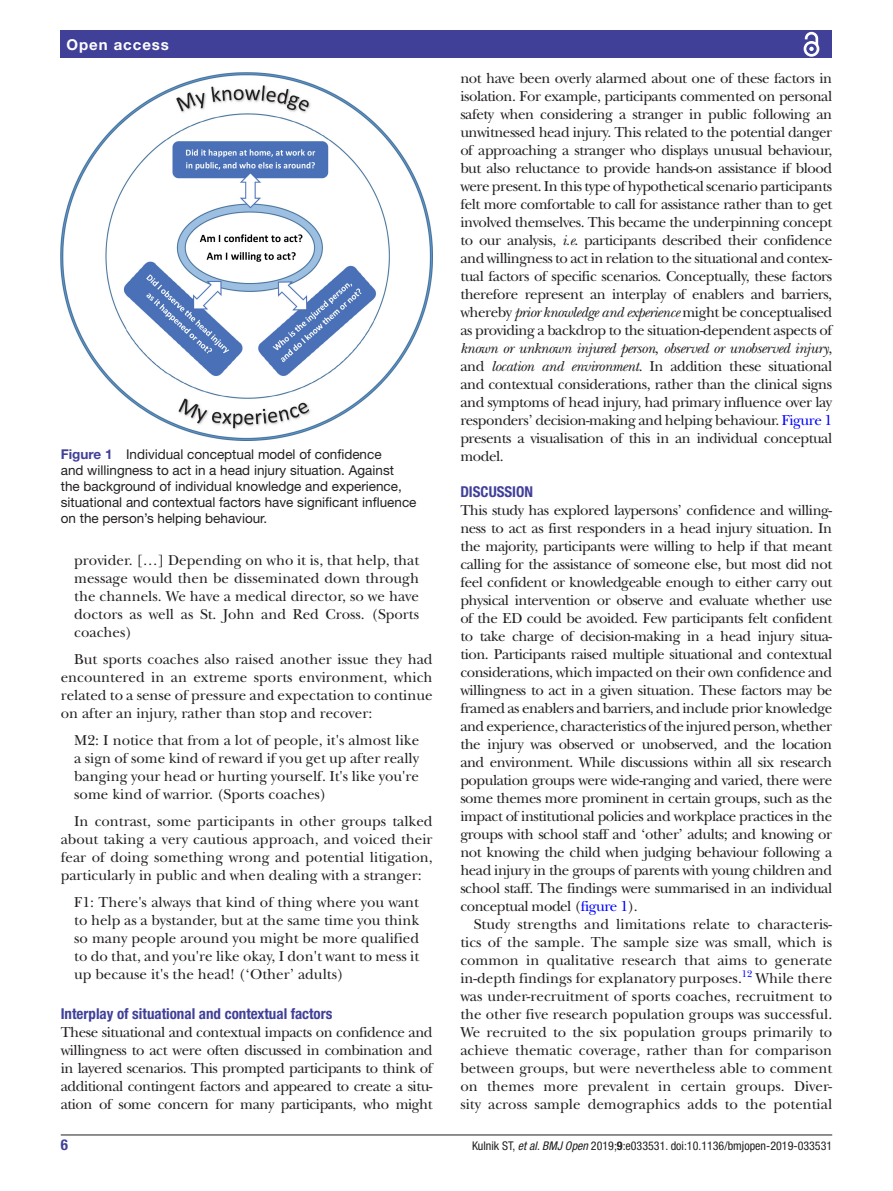
<style>
.page{position:relative;width:893px;height:1191px;background:#fff}
.page>*{position:absolute;margin:0;border:0;box-sizing:border-box;transform-origin:0 0}
.t1{font:15px/18px "New Baskerville";color:#231f20;text-align:justify}
.t2{font:700 condensed 15px "Helvetica Neue LT Std";color:#414099}
.t3{font:700 15px "Helvetica Neue LT Std";letter-spacing:.065em;color:#fff}
.t4{font:13.5px/16.2px "Helvetica Neue LT Std";color:#231f20}
.t5{font:condensed 12px "Helvetica Neue LT Std";color:#231f20}
.t6{font:9.9px "New Baskerville";color:#00f}
.s1{font-weight:700;color:#414099}
.s2{font-style:italic}
.s3{color:#00f}
.s4{font-weight:700}
</style>
<div class="page">
<hr style="left:61px;top:1134px;width:771px;height:1px;background:#231f20">
<div style="left:61px;top:31px;width:771px;height:27px;background:#414099"></div>
<svg style="left:803px;top:31px;width:17px;height:26px"></svg>
<img style="left:61px;top:73px;width:372px;height:368px">
<p class="t3" style="left:66px;top:35px;width:104px">Open access</p>
<p class="t4" style="left:61px;top:445px;width:357px"><span class="s1">Figure 1</span> Individual conceptual model of confidence<br>and willingness to act in a head injury situation. Against<br>the background of individual knowledge and experience, situational and contextual factors have significant influence on the person’s helping behaviour.</p>
<p class="t1" style="left:74px;top:551px;width:346px">provider. […] Depending on who it is, that help, that message would then be disseminated down through the channels. We have a medical director, so we have doctors as well as St. John and Red Cross. (Sports coaches)</p>
<p class="t1" style="left:61px;top:650px;width:373px;text-indent:14px">But sports coaches also raised another issue they had encountered in an extreme sports environment, which related to a sense of pressure and expectation to continue on after an injury, rather than stop and recover:</p>
<p class="t1" style="left:74px;top:731px;width:346px">M2: I notice that from a lot of people, it's almost like a sign of some kind of reward if you get up after really banging your head or hurting yourself. It's like you're some kind of warrior. (Sports coaches)</p>
<p class="t1" style="left:61px;top:812px;width:373px;text-indent:14px">In contrast, some participants in other groups talked about taking a very cautious approach, and voiced their fear of doing something wrong and potential litigation, particularly in public and when dealing with a stranger:</p>
<p class="t1" style="left:74px;top:893px;width:346px">F1: There's always that kind of thing where you want to help as a bystander, but at the same time you think so many people around you might be more qualified to do that, and you're like okay, I don't want to mess it up because it's the head! (‘Other’ adults)</p>
<p class="t2" style="left:61px;top:1005px;width:273px">Interplay of situational and contextual factors</p>
<p class="t1" style="left:61px;top:1023px;width:373px">These situational and contextual impacts on confidence and willingness to act were often discussed in combination and in layered scenarios. This prompted participants to think of additional contingent factors and appeared to create a situ&shy;ation of some concern for many participants, who might</p>
<p class="t1" style="left:460px;top:69px;width:373px">not have been overly alarmed about one of these factors in isolation. For example, participants commented on personal safety when considering a stranger in public following an unwitnessed head injury. This related to the potential danger of approaching a stranger who displays unusual behaviour, but also reluctance to provide hands-on assistance if blood were present. In this type of hypothetical scenario participants felt more comfortable to call for assistance rather than to get involved themselves. This became the underpinning concept to our analysis, <span class="s2">i.e</span>. participants described their confidence and willingness to act in relation to the situational and contex&shy;tual factors of specific scenarios. Conceptually, these factors therefore represent an interplay of enablers and barriers, whereby <span class="s2">prior knowledge and experience</span> might be conceptualised as providing a backdrop to the situation-dependent aspects of <span class="s2">known or unknown injured person</span>, <span class="s2">observed or unobserved injury</span>, and <span class="s2">location and environment</span>. In addition these situational and contextual considerations, rather than the clinical signs and symptoms of head injury, had primary influence over lay responders’ decision-making and helping behaviour. <span class="s3">Figure 1 </span>presents a visualisation of this in an individual conceptual model.</p>
<p class="t2" style="left:460px;top:483px;width:45px">Discussio</p>
<p class="t2" style="left:524px;top:483px;width:10px">n</p>
<p class="t1" style="left:460px;top:501px;width:373px">This study has explored laypersons’ confidence and willing&shy;ness to act as first responders in a head injury situation. In the majority, participants were willing to help if that meant calling for the assistance of someone else, but most did not feel confident or knowledgeable enough to either carry out physical intervention or observe and evaluate whether use of the ED could be avoided. Few participants felt confident to take charge of decision-making in a head injury situa&shy;tion. Participants raised multiple situational and contextual considerations, which impacted on their own confidence and willingness to act in a given situation. These factors may be framed as enablers and barriers, and include prior knowledge and experience, characteristics of the injured person, whether the injury was observed or unobserved, and the location and environment. While discussions within all six research population groups were wide-ranging and varied, there were some themes more prominent in certain groups, such as the impact of institutional policies and workplace practices in the groups with school staff and ‘other’ adults; and knowing or not knowing the child when judging behaviour following a head injury in the groups of parents with young children and school staff. The findings were summarised in an individual conceptual model (<span class="s3">figure 1</span>).</p>
<p class="t1" style="left:460px;top:915px;width:373px;text-indent:14px">Study strengths and limitations relate to characteris&shy;tics of the sample. The sample size was small, which is common in qualitative research that aims to generate in-depth findings for explanatory purposes.</p>
<p class="t6" style="left:742px;top:967px;width:12px">12</p>
<p class="t1" style="left:460px;top:969px;width:373px;text-indent:295px">While there was under-recruitment of sports coaches, recruitment to the other five research population groups was successful.<br>We recruited to the six population groups primarily to achieve thematic coverage, rather than for comparison between groups, but were nevertheless able to comment on themes more prevalent in certain groups. Diver&shy;sity across sample demographics adds to the potential</p>
<p class="t2" style="left:61px;top:1135px;width:9px">6</p>
<p class="t5" style="left:472px;top:1138px;width:362px">Kulnik ST, <span class="s2">et al</span>. <span class="s2">BMJ Open</span> 2019;<span class="s4">9</span>:e033531. doi:10.1136/bmjopen-2019-033531</p>
</div>
